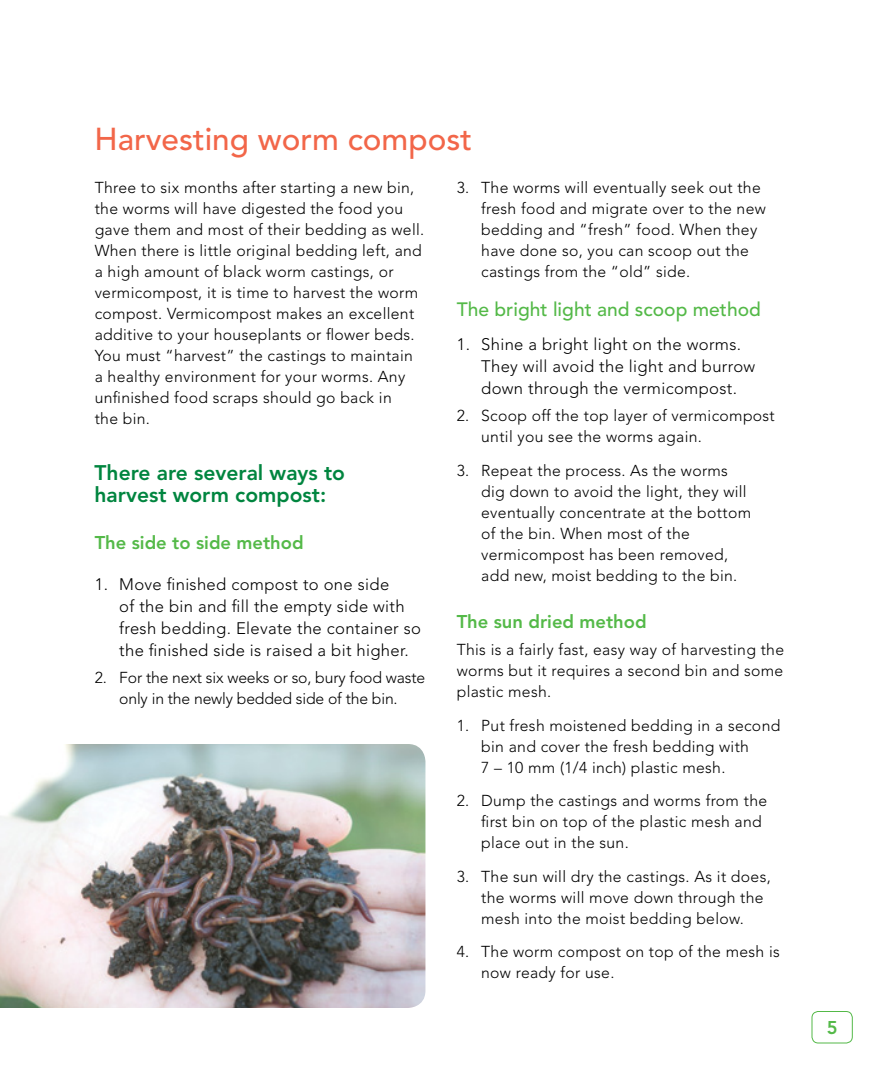
<style>
.page{position:relative;width:882px;height:1071px;background:#fff}
.page>*{position:absolute;margin:0;border:0;box-sizing:border-box;transform-origin:0 0}
.t1{font:500 31.5px "Avenir";color:#f26649}
.t2{font:800 21px/21.9px "Avenir";color:#00853f}
.t3{font:500 19.25px "Avenir";color:#54b948}
.t4{font:800 18.38px "Avenir";color:#54b948}
.t5{font:300 16.62px/21.9px "Avenir";letter-spacing:.02em;color:#000}
.t6{font:300 15.75px/21px "Avenir";letter-spacing:.02em;color:#000}
.t7{font:300 15.75px/21px "Avenir";letter-spacing:-.01em;color:#000;text-align:center}
</style>
<div class="page">
<div style="left:812px;top:1011px;width:41px;height:32px;border:1px solid #54b948;border-radius:6px"></div>
<img style="left:0;top:744px;width:425px;height:264px">
<h1 class="t1" style="left:94px;top:121px;width:379px">Harvesting worm compost</h1>
<p class="t6" style="left:95px;top:177px;width:331px">Three to six months after starting a new bin, the worms will have digested the food you gave them and most of their bedding as well.<br>When there is little original bedding left, and a high amount of black worm castings, or vermicompost, it is time to harvest the worm compost. Vermicompost makes an excellent additive to your houseplants or flower beds.<br>You must “harvest” the castings to maintain a healthy environment for your worms. Any unfinished food scraps should go back in<br>the bin.</p>
<p class="t6" style="left:481px;top:177px;width:286px;text-indent:-25px">3. The worms will eventually seek out the fresh food and migrate over to the new bedding and “fresh” food. When they have done so, you can scoop out the castings from the “old” side.</p>
<p class="t3" style="left:457px;top:298px;width:306px">The bright light and scoop method</p>
<p class="t5" style="left:481px;top:333px;width:276px;text-indent:-25px">1. Shine a bright light on the worms.<br>They will avoid the light and burrow down through the vermicompost.</p>
<p class="t6" style="left:481px;top:405px;width:295px;text-indent:-25px">2. Scoop off the top layer of vermicompost until you see the worms again.</p>
<p class="t6" style="left:481px;top:460px;width:271px;text-indent:-25px">3. Repeat the process. As the worms dig down to avoid the light, they will eventually concentrate at the bottom of the bin. When most of the vermicompost has been removed, add new, moist bedding to the bin.</p>
<p class="t4" style="left:457px;top:611px;width:191px">The sun dried method</p>
<p class="t6" style="left:457px;top:639px;width:329px;text-align:justify">This is a fairly fast, easy way of harvesting the worms but it requires a second bin and some plastic mesh.</p>
<p class="t6" style="left:481px;top:715px;width:301px;text-indent:-25px">1. Put fresh moistened bedding in a second bin and cover the fresh bedding with<br>7 – 10 mm (1/4 inch) plastic mesh.</p>
<p class="t6" style="left:481px;top:790px;width:287px;text-indent:-25px">2. Dump the castings and worms from the first bin on top of the plastic mesh and place out in the sun.</p>
<p class="t6" style="left:481px;top:866px;width:291px;text-indent:-25px">3. The sun will dry the castings. As it does, the worms will move down through the mesh into the moist bedding below.</p>
<p class="t6" style="left:481px;top:941px;width:300px;text-indent:-25px">4. The worm compost on top of the mesh is now ready for use.</p>
<h2 class="t2" style="left:95px;top:461px;width:252px">There are several ways to harvest worm compost:</h2>
<p class="t4" style="left:95px;top:532px;width:210px">The side to side method</p>
<p class="t5" style="left:119px;top:574px;width:303px;text-indent:-25px">1. Move finished compost to one side<br>of the bin and fill the empty side with fresh bedding. Elevate the container so the finished side is raised a bit higher.</p>
<p class="t7" style="left:95px;top:667px;width:332px">2. For the next six weeks or so, bury food waste only in the newly bedded side of the bin.</p>
<p class="t4" style="left:827px;top:1017px;width:12px">5</p>
</div>
